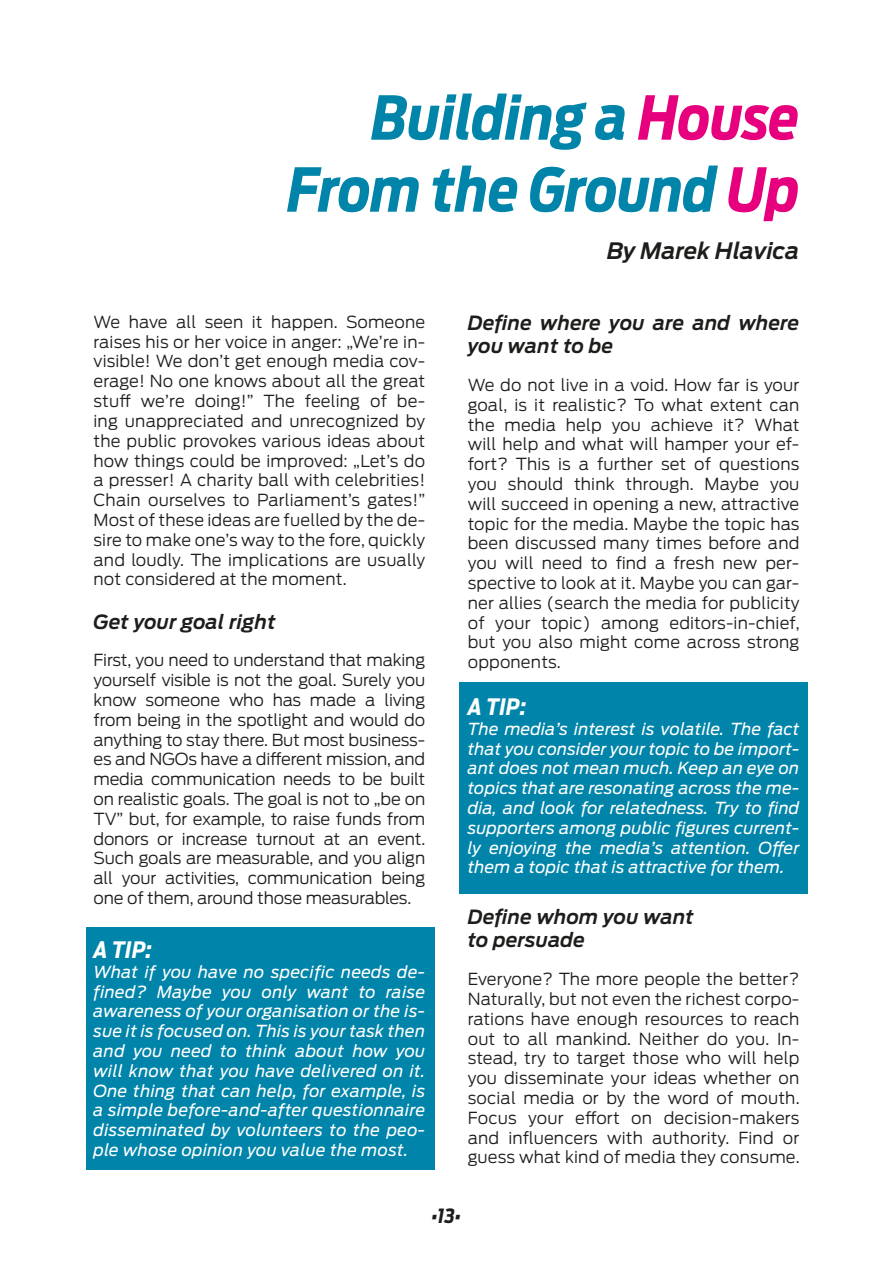
<style>
.page{position:relative;width:893px;height:1263px;background:#fff}
.page>*{position:absolute;margin:0;border:0;box-sizing:border-box;transform-origin:0 0}
.t1{font:italic 700 condensed 60px/72px "Ford Antenna";color:#0084a9;text-align:right}
.t2{font:italic 600 22.5px "Ford Antenna";color:#1d1d1b}
.t3{font:italic 700 condensed 22.5px "Ford Antenna";letter-spacing:.01em;color:#fff}
.t4{font:italic 600 19.5px/23.4px "Ford Antenna";letter-spacing:.01em;color:#1d1d1b}
.t5{font:italic 700 condensed 19.5px "Ford Antenna";color:#1d1d1b}
.t6{font:300 16.5px/19.8px "Ford Antenna";letter-spacing:.01em;color:#1d1d1b;text-align:justify}
.t7{font:italic 16.5px/19.8px "Ford Antenna";letter-spacing:.01em;color:#fff;text-align:justify}
.s1{color:#e6007e}
</style>
<div class="page">
<div style="left:86px;top:927px;width:349px;height:242px;background:#0084a9"></div>
<div style="left:459px;top:683px;width:349px;height:211px;background:#0084a9"></div>
<h1 class="t1" style="left:287px;top:74px;width:513px">Building a <span class="s1">House<br></span>From the Ground <span class="s1">Up</span></h1>
<h2 class="t2" style="left:607px;top:230px;width:194px">By Marek Hlavica</h2>
<p class="t6" style="left:94px;top:310px;width:333px">We have all seen it happen. Someone raises his or her voice in anger: „We’re in&shy;visible! We don’t get enough media cov&shy;erage! No one knows about all the great stuff we’re doing!” The feeling of be&shy;ing unappreciated and unrecognized by the public provokes various ideas about how things could be improved: „Let’s do a presser! A charity ball with celebrities!<br>Chain ourselves to Parliament’s gates!” Most of these ideas are fuelled by the de&shy;sire to make one’s way to the fore, quickly and loudly. The implications are usually not considered at the moment.</p>
<p class="t4" style="left:94px;top:608px;width:184px">Get your goal right</p>
<p class="t6" style="left:94px;top:648px;width:333px">First, you need to understand that making yourself visible is not the goal. Surely you know someone who has made a living from being in the spotlight and would do anything to stay there. But most business&shy;es and NGOs have a different mission, and media communication needs to be built on realistic goals. The goal is not to „be on TV” but, for example, to raise funds from donors or increase turnout at an event.<br>Such goals are measurable, and you align all your activities, communication being one of them, around those measurables.</p>
<h2 class="t3" style="left:94px;top:929px;width:60px">A TIP:</h2>
<p class="t7" style="left:94px;top:960px;width:333px">What if you have no specific needs de&shy;fined? Maybe you only want to raise awareness of your organisation or the is&shy;sue it is focused on. This is your task then and you need to think about how you will know that you have delivered on it.<br>One thing that can help, for example, is a simple before-and-after questionnaire disseminated by volunteers to the peo&shy;ple whose opinion you value the most.</p>
<p class="t4" style="left:468px;top:309px;width:333px">Define where you are and where you want to be</p>
<p class="t6" style="left:468px;top:373px;width:333px">We do not live in a void. How far is your goal, is it realistic? To what extent can the media help you achieve it? What will help and what will hamper your ef&shy;fort? This is a further set of questions you should think through. Maybe you will succeed in opening a new, attractive topic for the media. Maybe the topic has been discussed many times before and you will need to find a fresh new per&shy;spective to look at it. Maybe you can gar&shy;ner allies (search the media for publicity of your topic) among editors-in-chief, but you also might come across strong opponents.</p>
<h2 class="t3" style="left:468px;top:687px;width:60px">A TIP:</h2>
<p class="t7" style="left:468px;top:717px;width:333px">The media’s interest is volatile. The fact that you consider your topic to be import&shy;ant does not mean much. Keep an eye on topics that are resonating across the me&shy;dia, and look for relatedness. Try to find supporters among public figures current&shy;ly enjoying the media’s attention. Offer them a topic that is attractive for them.</p>
<p class="t4" style="left:468px;top:903px;width:228px">Define whom you want to persuade</p>
<p class="t6" style="left:468px;top:967px;width:333px">Everyone? The more people the better?<br>Naturally, but not even the richest corpo&shy;rations have enough resources to reach out to all mankind. Neither do you. In&shy;stead, try to target those who will help you disseminate your ideas whether on social media or by the word of mouth.<br>Focus your effort on decision-makers and influencers with authority. Find or guess what kind of media they consume.</p>
<p class="t5" style="left:432px;top:1198px;width:31px">•13•</p>
</div>
